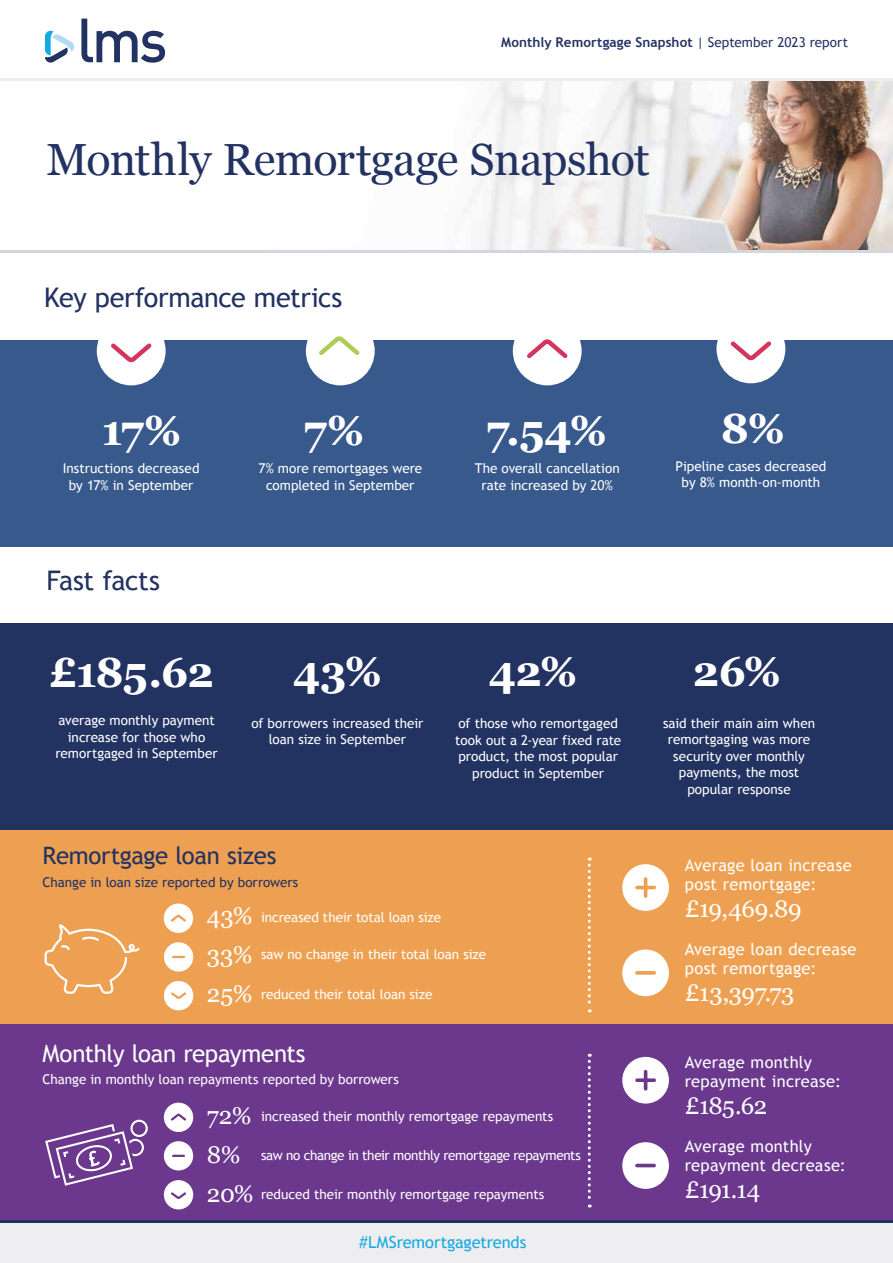
<style>
.page{position:relative;width:893px;height:1263px;background:#fff}
.page>*{position:absolute;margin:0;border:0;box-sizing:border-box;transform-origin:0 0}
.t1{font:45px "Georgia";letter-spacing:-.02em;color:#223261}
.t2{font:700 42px "Georgia";letter-spacing:-.015em;color:#fff}
.t3{font:27px "Trebuchet MS";letter-spacing:-.015em;color:#223261}
.t4{font:24px "Georgia";letter-spacing:-.02em;color:#fff}
.t5{font:24px "Trebuchet MS";letter-spacing:-.015em;color:#fff}
.t6{font:24px "Trebuchet MS";letter-spacing:-.015em;color:#223261}
.t7{font:16.5px/19.5px "Trebuchet MS";letter-spacing:.015em;color:#fff}
.t8{font:16.5px "Trebuchet MS";letter-spacing:-.01em;color:#15a9e2}
.t9{font:13.5px/16.5px "Trebuchet MS";color:#fff;text-align:center}
.t10{font:13.5px "Trebuchet MS";letter-spacing:-.025em;color:#fff}
.t11{font:700 13.5px "Trebuchet MS";letter-spacing:.005em;color:#223261}
.t12{font:13.5px "Trebuchet MS";letter-spacing:-.005em;color:#223261}
.s1{font-weight:400}
.s2{font-family:"Georgia";font-size:24.15px}
</style>
<div class="page">
<div style="left:0;top:340px;width:893px;height:207px;background:#37598c"></div>
<img style="left:0;top:81px;width:893px;height:170px">
<hr style="left:0;top:79px;width:893px;height:2px;background:#eeeef0">
<div style="left:0;top:1220px;width:893px;height:43px;background:#eeeef0"></div>
<div style="left:0;top:829px;width:893px;height:196px;background:#eea052"></div>
<div style="left:0;top:1025px;width:893px;height:195px;background:#6b388d"></div>
<svg style="left:81px;top:19px;width:84px;height:44px"></svg>
<svg style="left:45px;top:31px;width:29px;height:32px"></svg>
<div style="left:0;top:623px;width:893px;height:206px;background:#223261"></div>
<div style="left:164px;top:903px;width:29px;height:30px;background:#fff;border-radius:50%"></div>
<svg style="left:170px;top:914px;width:16px;height:8px"></svg>
<div style="left:164px;top:942px;width:29px;height:29px;background:#fff;border-radius:50%"></div>
<svg style="left:173px;top:956px;width:11px;height:2px"></svg>
<div style="left:164px;top:981px;width:29px;height:29px;background:#fff;border-radius:50%"></div>
<svg style="left:171px;top:992px;width:16px;height:7px"></svg>
<div style="left:164px;top:1103px;width:29px;height:29px;background:#fff;border-radius:50%"></div>
<svg style="left:171px;top:1113px;width:15px;height:8px"></svg>
<div style="left:164px;top:1141px;width:29px;height:29px;background:#fff;border-radius:50%"></div>
<svg style="left:173px;top:1155px;width:11px;height:2px"></svg>
<div style="left:164px;top:1180px;width:29px;height:29px;background:#fff;border-radius:50%"></div>
<svg style="left:171px;top:1192px;width:16px;height:7px"></svg>
<div style="left:622px;top:1142px;width:47px;height:47px;background:#fff;border-radius:50%"></div>
<hr style="left:637px;top:1164px;width:17px;height:3px;background:#6b388d">
<div style="left:622px;top:1057px;width:47px;height:46px;background:#fff;border-radius:50%"></div>
<svg style="left:637px;top:1078px;width:17px;height:4px"></svg>
<hr style="left:644px;top:1071px;width:3px;height:18px;background:#6b388d">
<div style="left:622px;top:949px;width:47px;height:47px;background:#fff;border-radius:50%"></div>
<svg style="left:637px;top:971px;width:17px;height:4px"></svg>
<div style="left:622px;top:864px;width:47px;height:47px;background:#fff;border-radius:50%"></div>
<hr style="left:637px;top:886px;width:17px;height:3px;background:#eea052">
<hr style="left:644px;top:879px;width:3px;height:17px;background:#eea052">
<svg style="left:44px;top:924px;width:96px;height:70px"></svg>
<svg style="left:45px;top:1120px;width:103px;height:66px"></svg>
<svg style="left:588px;top:857px;width:3px;height:155px"></svg>
<svg style="left:588px;top:1054px;width:3px;height:153px"></svg>
<hr style="left:0;top:1220px;width:893px;height:2px;background:#223261">
<hr style="left:0;top:251px;width:893px;height:2px;background:#d3d6df">
<div style="left:513px;top:317px;width:69px;height:68px;background:#fff;border-radius:50%"></div>
<div style="left:97px;top:317px;width:69px;height:68px;background:#fff;border-radius:50%"></div>
<div style="left:306px;top:317px;width:69px;height:68px;background:#fff;border-radius:50%"></div>
<div style="left:716px;top:314px;width:69px;height:69px;background:#fff;border-radius:50%"></div>
<svg style="left:111px;top:343px;width:41px;height:20px"></svg>
<svg style="left:319px;top:336px;width:41px;height:19px"></svg>
<svg style="left:527px;top:339px;width:41px;height:19px"></svg>
<svg style="left:730px;top:341px;width:41px;height:20px"></svg>
<p class="t11" style="left:501px;top:34px;width:348px">Monthly Remortgage Snapshot <span class="s1">| September 2023 report</span></p>
<h1 class="t1" style="left:46px;top:126px;width:605px">Monthly Remortgage Snapshot</h1>
<h3 class="t3" style="left:44px;top:282px;width:300px">Key performance metrics</h3>
<h2 class="t2" style="left:102px;top:399px;width:81px">17%</h2>
<p class="t9" style="left:63px;top:460px;width:138px">Instructions decreased by 17% in September</p>
<h3 class="t3" style="left:46px;top:565px;width:115px">Fast facts</h3>
<h2 class="t2" style="left:49px;top:640px;width:167px">£185.62</h2>
<p class="t9" style="left:55px;top:713px;width:164px">average monthly payment increase for those who remortgaged in September</p>
<h2 class="t2" style="left:303px;top:399px;width:62px">7%</h2>
<p class="t9" style="left:258px;top:460px;width:165px">7% more remortgages were completed in September</p>
<h2 class="t2" style="left:293px;top:640px;width:90px">43%</h2>
<p class="t9" style="left:251px;top:715px;width:173px">of borrowers increased their loan size in September</p>
<h3 class="t6" style="left:43px;top:841px;width:235px">Remortgage loan sizes</h3>
<p class="t12" style="left:43px;top:875px;width:257px">Change in loan size reported by borrowers</p>
<h2 class="t2" style="left:486px;top:399px;width:122px">7.54%</h2>
<p class="t9" style="left:475px;top:460px;width:146px">The overall cancellation rate increased by 20%</p>
<h2 class="t2" style="left:489px;top:640px;width:90px">42%</h2>
<p class="t9" style="left:455px;top:715px;width:168px">of those who remortgaged took out a 2-year fixed rate product, the most popular product in September</p>
<p class="t9" style="left:207px;top:909px;width:236px"><span class="s2">43%</span> increased their total loan size</p>
<p class="t9" style="left:207px;top:946px;width:281px"><span class="s2">33%</span> saw no change in their total loan size</p>
<p class="t9" style="left:207px;top:986px;width:227px"><span class="s2">25%</span> reduced their total loan size</p>
<h3 class="t5" style="left:43px;top:1039px;width:265px">Monthly loan repayments</h3>
<p class="t9" style="left:43px;top:1071px;width:358px">Change in monthly loan repayments reported by borrowers</p>
<p class="t9" style="left:207px;top:1108px;width:348px"><span class="s2">72%</span> increased their monthly remortgage repayments</p>
<p class="t10" style="left:207px;top:1147px;width:375px"><span class="s2">8%</span> saw no change in their monthly remortgage repayments</p>
<p class="t9" style="left:207px;top:1186px;width:339px"><span class="s2">20%</span> reduced their monthly remortgage repayments</p>
<p class="t8" style="left:359px;top:1232px;width:169px">#LMSremortgagetrends</p>
<h2 class="t2" style="left:721px;top:396px;width:65px">8%</h2>
<p class="t9" style="left:675px;top:458px;width:152px">Pipeline cases decreased by 8% month-on-month</p>
<h2 class="t2" style="left:693px;top:640px;width:89px">26%</h2>
<p class="t9" style="left:663px;top:715px;width:154px">said their main aim when remortgaging was more security over monthly payments, the most popular response</p>
<p class="t7" style="left:685px;top:855px;width:168px">Average loan increase post remortgage:</p>
<h3 class="t4" style="left:685px;top:891px;width:118px">£19,469.89</h3>
<p class="t7" style="left:685px;top:939px;width:173px">Average loan decrease post remortgage:</p>
<h3 class="t4" style="left:685px;top:975px;width:111px">£13,397.73</h3>
<p class="t7" style="left:685px;top:1052px;width:158px">Average monthly repayment increase:</p>
<h3 class="t4" style="left:685px;top:1088px;width:84px">£185.62</h3>
<p class="t7" style="left:685px;top:1136px;width:163px">Average monthly repayment decrease:</p>
<h3 class="t4" style="left:685px;top:1172px;width:77px">£191.14</h3>
</div>
